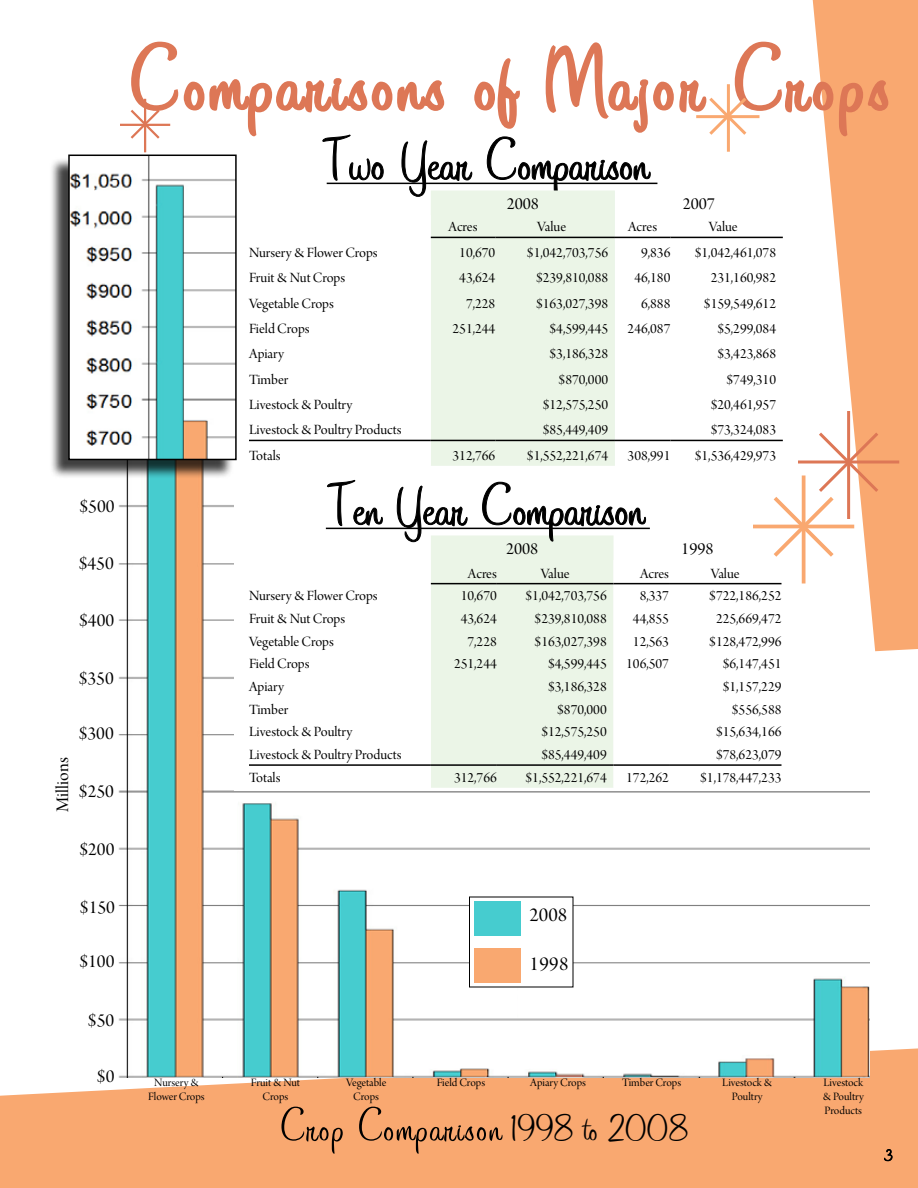
<style>
.page{position:relative;width:918px;height:1188px;background:#fff}
.page>*{position:absolute;margin:0;border:0;box-sizing:border-box;transform-origin:0 0}
.t1{font:105px "AL Hurried Note";letter-spacing:.04em;color:#dd7756}
.t2{font:67.5px "AL Hurried Note";color:#000}
.t3{font:54px "AL Hurried Note";letter-spacing:.03em;color:#000}
.t4{font:21px "Arno Pro Display";letter-spacing:.01em;color:#000}
.t5{font:19.5px "Arno Pro Display";color:#000}
.t6{font:18.75px "Arno Pro Display";color:#000}
.t7{font:18px "Arno Pro Display";color:#000}
.t8{font:18px "AL Hurried Note";color:#000}
.t9{font:15px "Arno Pro Display";color:#000}
.t10{font:12px/14.4px "Arno Pro Display";color:#000;text-align:center}
.s1{font-size:43.5px}
</style>
<div class="page">
<div style="left:0;top:1048px;width:918px;height:140px;background:#f9a870"></div>
<img style="left:119px;top:485px;width:750px;height:593px">
<div style="left:234px;top:370px;width:644px;height:421px;background:#fff"></div>
<svg style="left:813px;top:0;width:105px;height:651px;fill:#f9a870"></svg>
<svg style="left:884px;top:1149px;width:9px;height:12px"></svg>
<div style="left:466px;top:983px;width:52px;height:35px;background:#fff"></div>
<div style="left:470px;top:897px;width:103px;height:90px;background:#fff"></div>
<div style="left:474px;top:902px;width:46px;height:34px;background:#46cccf"></div>
<div style="left:474px;top:948px;width:46px;height:34px;background:#f9a870"></div>
<hr style="left:847px;top:411px;width:3px;height:108px;background:#dd7756">
<hr style="left:798px;top:460px;width:101px;height:4px;background:#e3835c">
<svg style="left:802px;top:561px;width:4px;height:23px"></svg>
<hr style="left:753px;top:525px;width:101px;height:3px;background:#f9a870">
<svg style="left:770px;top:429px;width:112px;height:132px"></svg>
<hr style="left:326px;top:528px;width:324px;height:1px;background:#000">
<hr style="left:120px;top:124px;width:50px;height:2px;background:#dd7756">
<div style="left:431px;top:536px;width:183px;height:24px;background:#ebf5e7"></div>
<svg style="left:430px;top:560px;width:352px;height:25px;fill:#ebf5e7"></svg>
<svg style="left:430px;top:584px;width:239px;height:204px;fill:#ebf5e7"></svg>
<hr style="left:431px;top:583px;width:66px;height:1px;background:#000">
<hr style="left:497px;top:583px;width:117px;height:1px;background:#000">
<hr style="left:614px;top:583px;width:55px;height:1px;background:#000">
<hr style="left:669px;top:583px;width:113px;height:1px;background:#000">
<hr style="left:249px;top:764px;width:182px;height:2px;background:#000">
<hr style="left:431px;top:764px;width:66px;height:2px;background:#000">
<hr style="left:497px;top:764px;width:117px;height:2px;background:#000">
<hr style="left:614px;top:764px;width:55px;height:2px;background:#000">
<hr style="left:669px;top:764px;width:113px;height:2px;background:#000">
<svg style="left:128px;top:40px;width:762px;height:157px"></svg>
<svg style="left:327px;top:480px;width:56px;height:46px"></svg>
<svg style="left:397px;top:485px;width:71px;height:57px"></svg>
<svg style="left:482px;top:481px;width:164px;height:61px"></svg>
<svg style="left:249px;top:190px;width:534px;height:276px"></svg>
<hr style="left:431px;top:237px;width:64px;height:1px;background:#000">
<hr style="left:495px;top:237px;width:120px;height:1px;background:#000">
<hr style="left:615px;top:237px;width:55px;height:1px;background:#000">
<hr style="left:670px;top:237px;width:113px;height:1px;background:#000">
<hr style="left:249px;top:440px;width:182px;height:1px;background:#000">
<hr style="left:431px;top:440px;width:64px;height:1px;background:#000">
<hr style="left:495px;top:440px;width:120px;height:1px;background:#000">
<hr style="left:615px;top:440px;width:55px;height:1px;background:#000">
<hr style="left:670px;top:440px;width:113px;height:1px;background:#000">
<div style="left:50px;top:157px;width:191px;height:328px;background:#000;opacity:.75"></div>
<img style="left:71px;top:158px;width:163px;height:299px">
<div style="left:68px;top:155px;width:169px;height:305px;border:2px solid #000"></div>
<p class="t5" style="left:80px;top:496px;width:37px">$500</p>
<p class="t5" style="left:79px;top:553px;width:37px">$450</p>
<p class="t5" style="left:79px;top:610px;width:37px">$400</p>
<p class="t5" style="left:79px;top:667px;width:37px">$350</p>
<p class="t6" style="left:52px;top:812px;width:56px;rotate:-90deg">Millions</p>
<p class="t5" style="left:79px;top:723px;width:37px">$300</p>
<p class="t5" style="left:79px;top:781px;width:37px">$250</p>
<p class="t5" style="left:79px;top:839px;width:37px">$200</p>
<p class="t5" style="left:80px;top:896px;width:37px">$150</p>
<p class="t5" style="left:79px;top:951px;width:37px">$100</p>
<p class="t5" style="left:88px;top:1009px;width:28px">$50</p>
<p class="t5" style="left:97px;top:1065px;width:19px">$0</p>
<p class="t1" style="left:130px;top:26px;width:761px">Comparisons of Major Crops</p>
<p class="t2" style="left:321px;top:126px;width:329px">Two Year Comparison</p>
<p class="t7" style="left:507px;top:194px;width:34px">2008</p>
<p class="t7" style="left:683px;top:194px;width:34px">2007</p>
<p class="t9" style="left:449px;top:219px;width:30px">Acres</p>
<p class="t9" style="left:537px;top:219px;width:30px">Value</p>
<p class="t9" style="left:628px;top:219px;width:30px">Acres</p>
<p class="t9" style="left:709px;top:219px;width:30px">Value</p>
<p class="t9" style="left:249px;top:244px;width:130px">Nursery &amp; Flower Crops</p>
<p class="t9" style="left:459px;top:244px;width:38px">10,670</p>
<p class="t9" style="left:527px;top:244px;width:83px">$1,042,703,756</p>
<p class="t9" style="left:641px;top:244px;width:31px">9,836</p>
<p class="t9" style="left:695px;top:244px;width:83px">$1,042,461,078</p>
<p class="t9" style="left:249px;top:270px;width:98px">Fruit &amp; Nut Crops</p>
<p class="t9" style="left:459px;top:270px;width:38px">43,624</p>
<p class="t9" style="left:536px;top:270px;width:74px">$239,810,088</p>
<p class="t9" style="left:634px;top:270px;width:38px">46,180</p>
<p class="t9" style="left:711px;top:270px;width:67px">231,160,982</p>
<p class="t9" style="left:249px;top:295px;width:86px">Vegetable Crops</p>
<p class="t9" style="left:466px;top:295px;width:31px">7,228</p>
<p class="t9" style="left:536px;top:295px;width:74px">$163,027,398</p>
<p class="t9" style="left:641px;top:295px;width:31px">6,888</p>
<p class="t9" style="left:704px;top:295px;width:74px">$159,549,612</p>
<p class="t9" style="left:249px;top:320px;width:62px">Field Crops</p>
<p class="t9" style="left:453px;top:320px;width:44px">251,244</p>
<p class="t9" style="left:550px;top:320px;width:60px">$4,599,445</p>
<p class="t9" style="left:628px;top:320px;width:44px">246,087</p>
<p class="t9" style="left:717px;top:320px;width:60px">$5,299,084</p>
<p class="t9" style="left:249px;top:346px;width:37px">Apiary</p>
<p class="t9" style="left:550px;top:346px;width:60px">$3,186,328</p>
<p class="t9" style="left:717px;top:346px;width:60px">$3,423,868</p>
<p class="t9" style="left:249px;top:371px;width:41px">Timber</p>
<p class="t9" style="left:559px;top:371px;width:51px">$870,000</p>
<p class="t9" style="left:727px;top:371px;width:51px">$749,310</p>
<p class="t9" style="left:249px;top:396px;width:105px">Livestock &amp; Poultry</p>
<p class="t9" style="left:543px;top:396px;width:67px">$12,575,250</p>
<p class="t9" style="left:711px;top:396px;width:67px">$20,461,957</p>
<p class="t9" style="left:249px;top:422px;width:154px">Livestock &amp; Poultry Products</p>
<p class="t9" style="left:543px;top:422px;width:67px">$85,449,409</p>
<p class="t9" style="left:711px;top:422px;width:67px">$73,324,083</p>
<p class="t9" style="left:249px;top:447px;width:33px">Totals</p>
<p class="t9" style="left:453px;top:447px;width:44px">312,766</p>
<p class="t9" style="left:527px;top:447px;width:83px">$1,552,221,674</p>
<p class="t9" style="left:628px;top:447px;width:44px">308,991</p>
<p class="t9" style="left:695px;top:447px;width:83px">$1,536,429,973</p>
<p class="t2" style="left:325px;top:471px;width:320px">Ten Year Comparison</p>
<p class="t7" style="left:506px;top:539px;width:34px">2008</p>
<p class="t7" style="left:681px;top:539px;width:34px">1998</p>
<p class="t9" style="left:468px;top:565px;width:30px">Acres</p>
<p class="t9" style="left:541px;top:565px;width:30px">Value</p>
<p class="t9" style="left:640px;top:565px;width:30px">Acres</p>
<p class="t9" style="left:711px;top:565px;width:30px">Value</p>
<p class="t9" style="left:249px;top:588px;width:130px">Nursery &amp; Flower Crops</p>
<p class="t9" style="left:461px;top:588px;width:38px">10,670</p>
<p class="t9" style="left:526px;top:588px;width:83px">$1,042,703,756</p>
<p class="t9" style="left:640px;top:588px;width:31px">8,337</p>
<p class="t9" style="left:709px;top:588px;width:74px">$722,186,252</p>
<p class="t9" style="left:249px;top:610px;width:98px">Fruit &amp; Nut Crops</p>
<p class="t9" style="left:461px;top:610px;width:38px">43,624</p>
<p class="t9" style="left:535px;top:610px;width:74px">$239,810,088</p>
<p class="t9" style="left:633px;top:610px;width:38px">44,855</p>
<p class="t9" style="left:716px;top:610px;width:67px">225,669,472</p>
<p class="t9" style="left:249px;top:633px;width:86px">Vegetable Crops</p>
<p class="t9" style="left:468px;top:633px;width:31px">7,228</p>
<p class="t9" style="left:535px;top:633px;width:74px">$163,027,398</p>
<p class="t9" style="left:633px;top:633px;width:38px">12,563</p>
<p class="t9" style="left:709px;top:633px;width:74px">$128,472,996</p>
<p class="t9" style="left:249px;top:656px;width:62px">Field Crops</p>
<p class="t9" style="left:454px;top:656px;width:44px">251,244</p>
<p class="t9" style="left:548px;top:656px;width:60px">$4,599,445</p>
<p class="t9" style="left:626px;top:656px;width:44px">106,507</p>
<p class="t9" style="left:723px;top:656px;width:60px">$6,147,451</p>
<p class="t9" style="left:249px;top:678px;width:37px">Apiary</p>
<p class="t9" style="left:548px;top:678px;width:60px">$3,186,328</p>
<p class="t9" style="left:723px;top:678px;width:60px">$1,157,229</p>
<p class="t9" style="left:249px;top:701px;width:41px">Timber</p>
<p class="t9" style="left:557px;top:701px;width:51px">$870,000</p>
<p class="t9" style="left:732px;top:701px;width:51px">$556,588</p>
<p class="t9" style="left:249px;top:724px;width:105px">Livestock &amp; Poultry</p>
<p class="t9" style="left:541px;top:724px;width:67px">$12,575,250</p>
<p class="t9" style="left:716px;top:724px;width:67px">$15,634,166</p>
<p class="t9" style="left:249px;top:746px;width:154px">Livestock &amp; Poultry Products</p>
<p class="t9" style="left:541px;top:746px;width:67px">$85,449,409</p>
<p class="t9" style="left:716px;top:746px;width:67px">$78,623,079</p>
<p class="t9" style="left:249px;top:769px;width:33px">Totals</p>
<p class="t9" style="left:454px;top:769px;width:44px">312,766</p>
<p class="t9" style="left:526px;top:769px;width:83px">$1,552,221,674</p>
<p class="t9" style="left:626px;top:769px;width:44px">172,262</p>
<p class="t9" style="left:700px;top:769px;width:83px">$1,178,447,233</p>
<p class="t4" style="left:530px;top:903px;width:39px">2008</p>
<p class="t4" style="left:530px;top:952px;width:41px">1998</p>
<p class="t10" style="left:148px;top:1076px;width:58px">Nursery &amp;<br>Flower Crops</p>
<p class="t10" style="left:251px;top:1076px;width:51px">Fruit &amp; Nut<br>Crops</p>
<p class="t10" style="left:346px;top:1076px;width:42px">Vegetable<br>Crops</p>
<p class="t10" style="left:437px;top:1076px;width:50px">Field Crops</p>
<p class="t10" style="left:530px;top:1076px;width:57px">Apiary Crops</p>
<p class="t10" style="left:622px;top:1076px;width:61px">Timber Crops</p>
<p class="t10" style="left:722px;top:1076px;width:51px">Livestock &amp;<br>Poultry</p>
<p class="t10" style="left:823px;top:1076px;width:43px;text-align:justify">Livestock &amp; Poultry Products</p>
<p class="t3" style="left:280px;top:1098px;width:410px">Crop Comparison <span class="s1">1998 to 2008</span></p>
<p class="t8" style="left:884px;top:1146px;width:10px">3</p>
</div>
